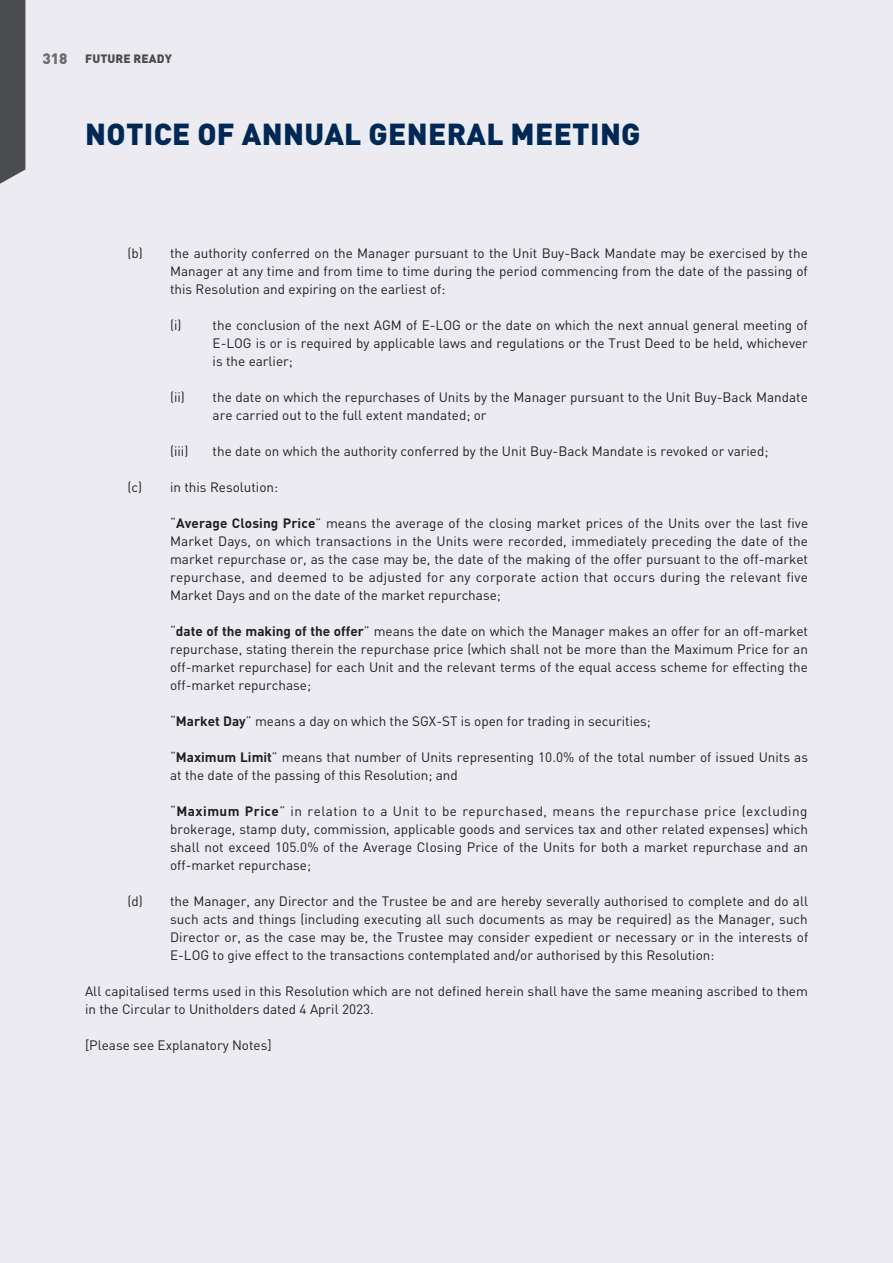
<style>
.page{position:relative;width:893px;height:1263px;background:#ebebf1}
.page>*{position:absolute;margin:0;border:0;box-sizing:border-box;transform-origin:0 0}
.t1{font:900 30px "DIN Pro";letter-spacing:.01em;color:#002855}
.t2{font:900 15px "DIN Pro";color:#6c6d70}
.t3{font:13.5px/18px "DIN Pro";color:#231f20;text-align:justify}
.t4{font:900 12px "DIN Pro";letter-spacing:.01em;color:#4b4c4d}
.s1{font-weight:700}
</style>
<div class="page">
<div style="left:0;top:0;width:25px;height:184px;background:#4b4c4d"></div>
<p class="t2" style="left:43px;top:48px;width:27px">318</p>
<p class="t4" style="left:85px;top:50px;width:89px">FUTURE READY</p>
<h1 class="t1" style="left:85px;top:114px;width:557px">NOTICE OF ANNUAL GENERAL MEETING</h1>
<p class="t3" style="left:170px;top:244px;width:639px;text-indent:-43px">(b) the authority conferred on the Manager pursuant to the Unit Buy-Back Mandate may be exercised by the Manager at any time and from time to time during the period commencing from the date of the passing of this Resolution and expiring on the earliest of:</p>
<p class="t3" style="left:213px;top:316px;width:597px;text-indent:-43px">(i) the conclusion of the next AGM of E-LOG or the date on which the next annual general meeting of E-LOG is or is required by applicable laws and regulations or the Trust Deed to be held, whichever is the earlier;</p>
<p class="t3" style="left:213px;top:388px;width:597px;text-indent:-43px">(ii) the date on which the repurchases of Units by the Manager pursuant to the Unit Buy-Back Mandate are carried out to the full extent mandated; or</p>
<p class="t3" style="left:170px;top:442px;width:20px">(iii)</p>
<p class="t3" style="left:213px;top:442px;width:557px">the date on which the authority conferred by the Unit Buy-Back Mandate is revoked or varied;</p>
<p class="t3" style="left:128px;top:478px;width:152px">(c) in this Resolution:</p>
<p class="t3" style="left:170px;top:514px;width:640px">“<span class="s1">Average Closing Price</span>” means the average of the closing market prices of the Units over the last five Market Days, on which transactions in the Units were recorded, immediately preceding the date of the market repurchase or, as the case may be, the date of the making of the offer pursuant to the off-market repurchase, and deemed to be adjusted for any corporate action that occurs during the relevant five Market Days and on the date of the market repurchase;</p>
<p class="t3" style="left:170px;top:622px;width:639px">“<span class="s1">date of the making of the offer</span>” means the date on which the Manager makes an offer for an off-market repurchase, stating therein the repurchase price (which shall not be more than the Maximum Price for an off-market repurchase) for each Unit and the relevant terms of the equal access scheme for effecting the off-market repurchase;</p>
<p class="t3" style="left:170px;top:712px;width:482px">“<span class="s1">Market Day</span>” means a day on which the SGX-ST is open for trading in securities;</p>
<p class="t3" style="left:170px;top:748px;width:639px">“<span class="s1">Maximum Limit</span>” means that number of Units representing 10.0% of the total number of issued Units as at the date of the passing of this Resolution; and</p>
<p class="t3" style="left:170px;top:802px;width:639px">“<span class="s1">Maximum Price</span>” in relation to a Unit to be repurchased, means the repurchase price (excluding brokerage, stamp duty, commission, applicable goods and services tax and other related expenses) which shall not exceed 105.0% of the Average Closing Price of the Units for both a market repurchase and an off-market repurchase;</p>
<p class="t3" style="left:170px;top:892px;width:640px;text-indent:-43px">(d) the Manager, any Director and the Trustee be and are hereby severally authorised to complete and do all such acts and things (including executing all such documents as may be required) as the Manager, such Director or, as the case may be, the Trustee may consider expedient or necessary or in the interests of E-LOG to give effect to the transactions contemplated and/or authorised by this Resolution:</p>
<p class="t3" style="left:85px;top:982px;width:724px">All capitalised terms used in this Resolution which are not defined herein shall have the same meaning ascribed to them in the Circular to Unitholders dated 4 April 2023.</p>
<p class="t3" style="left:85px;top:1036px;width:188px">[Please see Explanatory Notes]</p>
</div>
